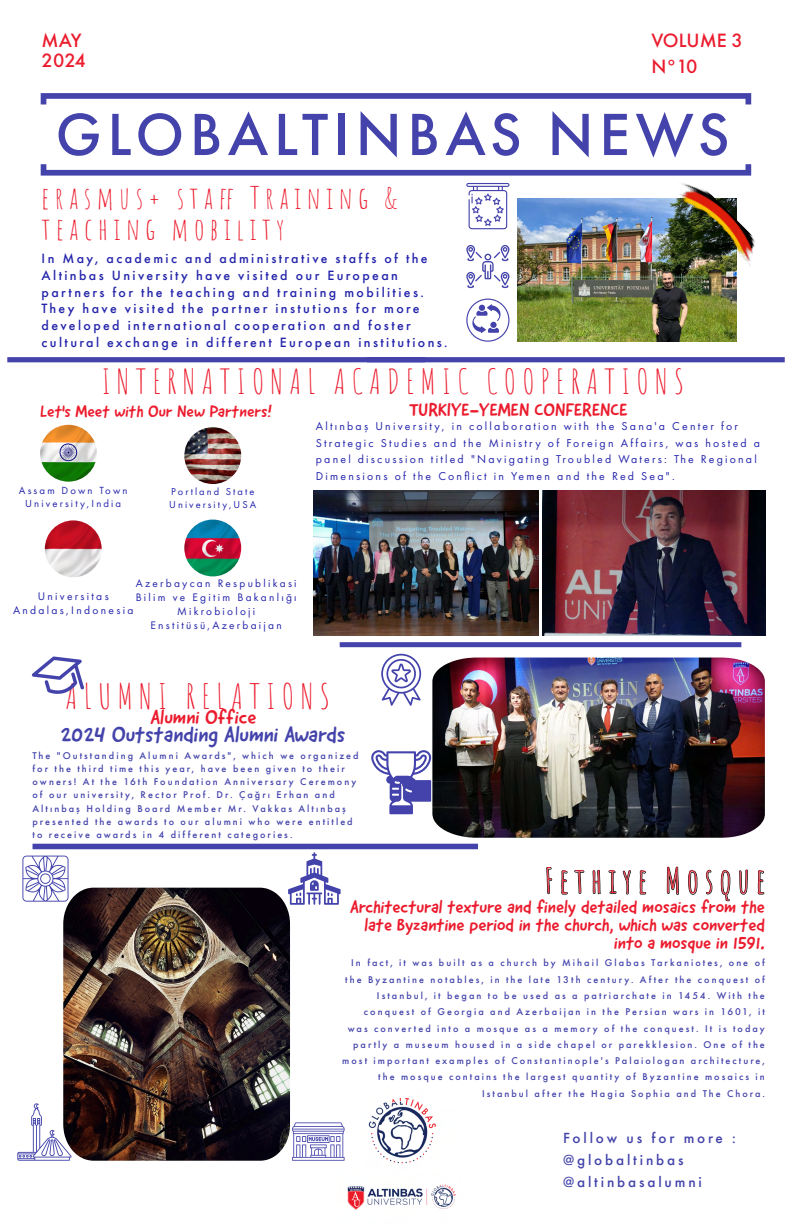
<style>
.page{position:relative;width:792px;height:1224px;background:#fff}
.page>*{position:absolute;margin:0;border:0;box-sizing:border-box;transform-origin:0 0}
.t1{font:500 61.7px "Futura PT";letter-spacing:.09em;color:#4343ab}
.t2{font:33.8px "Amatic SC";letter-spacing:.185em;color:#eb1c2e}
.t3{font:33.4px "Amatic SC";letter-spacing:.185em;color:#eb1c2e}
.t4{font:30.2px/30.2px "Amatic SC";letter-spacing:.18em;color:#eb1c2e}
.t5{font:22px "Good Dog New";color:#4343ab}
.t6{font:500 20px/20px "Futura PT";color:#eb1c2e}
.t7{font:20px "Good Dog New";color:#eb1c2e}
.t8{font:18.1px "Good Dog New";color:#eb1c2e}
.t9{font:18px/18px "Good Dog New";color:#eb1c2e;text-align:right}
.t10{font:16.6px "Good Dog New";color:#eb1c2e}
.t11{font:500 15.3px/22.2px "Futura PT";letter-spacing:.185em;color:#4343ab}
.t12{font:500 14px/16.8px "Futura PT";letter-spacing:.17em;color:#2424ab}
.t13{font:11.8px/16.6px "Futura PT";letter-spacing:.185em;color:#2424ab}
.t14{font:11.5px/14.4px "Futura PT";letter-spacing:.2em;color:#2424ab;text-align:center}
.t15{font:11.3px/14.2px "Futura PT";letter-spacing:.2em;color:#2424ab;text-align:center}
.t16{font:10.7px/13.4px "Futura PT";letter-spacing:.2em;color:#2424ab;text-align:center}
.t17{font:10.4px/13px "Futura PT";letter-spacing:.2em;color:#2424ab}
.t18{font:500 10.2px/16.3px "Futura PT";letter-spacing:.2em;color:#4343ab;text-align:right}
</style>
<div class="page">
<svg style="left:41px;top:93px;width:710px;height:83px"></svg>
<div style="left:339px;top:642px;width:402px;height:5px;background:#4343ab"></div>
<div style="left:33px;top:844px;width:445px;height:5px;background:#4343ab"></div>
<div style="left:7px;top:357px;width:418px;height:5px;background:#4343ab"></div>
<img style="left:344px;top:1097px;width:112px;height:113px">
<svg style="left:546px;top:867px;width:218px;height:34px"></svg>
<svg style="left:32px;top:657px;width:52px;height:37px"></svg>
<img style="left:63px;top:888px;width:227px;height:273px">
<img style="left:432px;top:658px;width:332px;height:180px">
<div style="left:367px;top:357px;width:417px;height:5px;background:#4343ab"></div>
<img style="left:40px;top:425px;width:57px;height:57px;border-radius:28px">
<img style="left:184px;top:520px;width:57px;height:56px;border-radius:28px">
<img style="left:45px;top:520px;width:57px;height:57px;border-radius:28px">
<img style="left:184px;top:427px;width:57px;height:57px;border-radius:28px">
<img style="left:542px;top:490px;width:223px;height:146px">
<img style="left:313px;top:490px;width:226px;height:146px">
<svg style="left:371px;top:750px;width:60px;height:64px"></svg>
<svg style="left:381px;top:654px;width:40px;height:52px"></svg>
<img style="left:518px;top:199px;width:218px;height:143px">
<img style="left:670px;top:171px;width:86px;height:98px">
<svg style="left:22px;top:856px;width:46px;height:46px"></svg>
<svg style="left:288px;top:852px;width:52px;height:53px"></svg>
<svg style="left:17px;top:1103px;width:55px;height:58px"></svg>
<svg style="left:292px;top:1122px;width:52px;height:39px"></svg>
<svg style="left:466px;top:298px;width:43px;height:44px"></svg>
<svg style="left:466px;top:183px;width:43px;height:46px"></svg>
<svg style="left:466px;top:245px;width:43px;height:43px"></svg>
<h3 class="t6" style="left:42px;top:30px;width:46px">MAY<br>2024</h3>
<h3 class="t6" style="left:651px;top:27px;width:93px;line-height:25.7px">VOLUME 3<br>N°10</h3>
<h1 class="t1" style="left:56px;top:97px;width:675px">GLOBALTINBAS NEWS</h1>
<h3 class="t4" style="left:42px;top:181px;width:357px">erasmus+ staff Traınıng &amp; teachıng mobılıty</h3>
<p class="t12" style="left:42px;top:250px;width:407px">In May, academic and administrative staffs of the Altinbas University have visited our European partners for the teaching and training mobilities.<br>They have visited the partner instutions for more developed international cooperation and foster cultural exchange in different European institutions.</p>
<h3 class="t3" style="left:102px;top:357px;width:584px">INTERNATIONAL ACADEMIC COOPERATIONS</h3>
<h3 class="t10" style="left:40px;top:400px;width:233px">Let's Meet with Our New Partners!</h3>
<p class="t16" style="left:19px;top:483px;width:110px">Assam Down Town<br>University,India</p>
<p class="t17" style="left:169px;top:485px;width:88px">Portland State<br>University,USA</p>
<h3 class="t8" style="left:409px;top:398px;width:220px">TURKIYE-YEMEN CONFERENCE</h3>
<p class="t13" style="left:316px;top:418px;width:446px">Altınbaş University, in collaboration with the Sana'a Center for Strategic Studies and the Ministry of Foreign Affairs, was hosted a panel discussion titled "Navigating Troubled Waters: The Regional Dimensions of the Conflict in Yemen and the Red Sea".</p>
<p class="t15" style="left:136px;top:576px;width:162px">Azerbaycan Respublikasi<br>Bilim ve Egitim Bakanlığı<br>Mikrobioloji<br>Enstitüsü,Azerbaijan</p>
<p class="t14" style="left:13px;top:589px;width:122px">Universitas<br>Andalas,Indonesia</p>
<h2 class="t2" style="left:65px;top:673px;width:266px">ALUMNI RELATIONS</h2>
<h3 class="t7" style="left:150px;top:704px;width:107px">Alumni Office</h3>
<h3 class="t5" style="left:61px;top:720px;width:286px">2024 Outstanding Alumni Awards</h3>
<p class="t18" style="left:33px;top:749px;width:327px;line-height:13.3px;text-align:left">The "Outstanding Alumni Awards", which we organized for the third time this year, have been given to their owners! At the 16th Foundation Anniversary Ceremony of our university, Rector Prof. Dr. Çağrı Erhan and Altınbaş Holding Board Member Mr. Vakkas Altınbaş presented the awards to our alumni who were entitled to receive awards in 4 different categories.</p>
<h2 class="t2" style="left:544px;top:856px;width:222px">Fethiye Mosque</h2>
<h3 class="t9" style="left:350px;top:898px;width:416px">Architectural texture and finely detailed mosaics from the late Byzantine period in the church, which was converted into a mosque in 1591.</h3>
<p class="t18" style="left:342px;top:955px;width:424px">In fact, it was built as a church by Mihail Glabas Tarkaniotes, one of the Byzantine notables, in the late 13th century. After the conquest of Istanbul, it began to be used as a patriarchate in 1454. With the conquest of Georgia and Azerbaijan in the Persian wars in 1601, it was converted into a mosque as a memory of the conquest. It is today partly a museum housed in a side chapel or parekklesion. One of the most important examples of Constantinople's Palaiologan architecture, the mosque contains the largest quantity of Byzantine mosaics in Istanbul after the Hagia Sophia and The Chora.</p>
<h3 class="t11" style="left:563px;top:1127px;width:174px">Follow us for more : @globaltinbas @altinbasalumni</h3>
</div>
